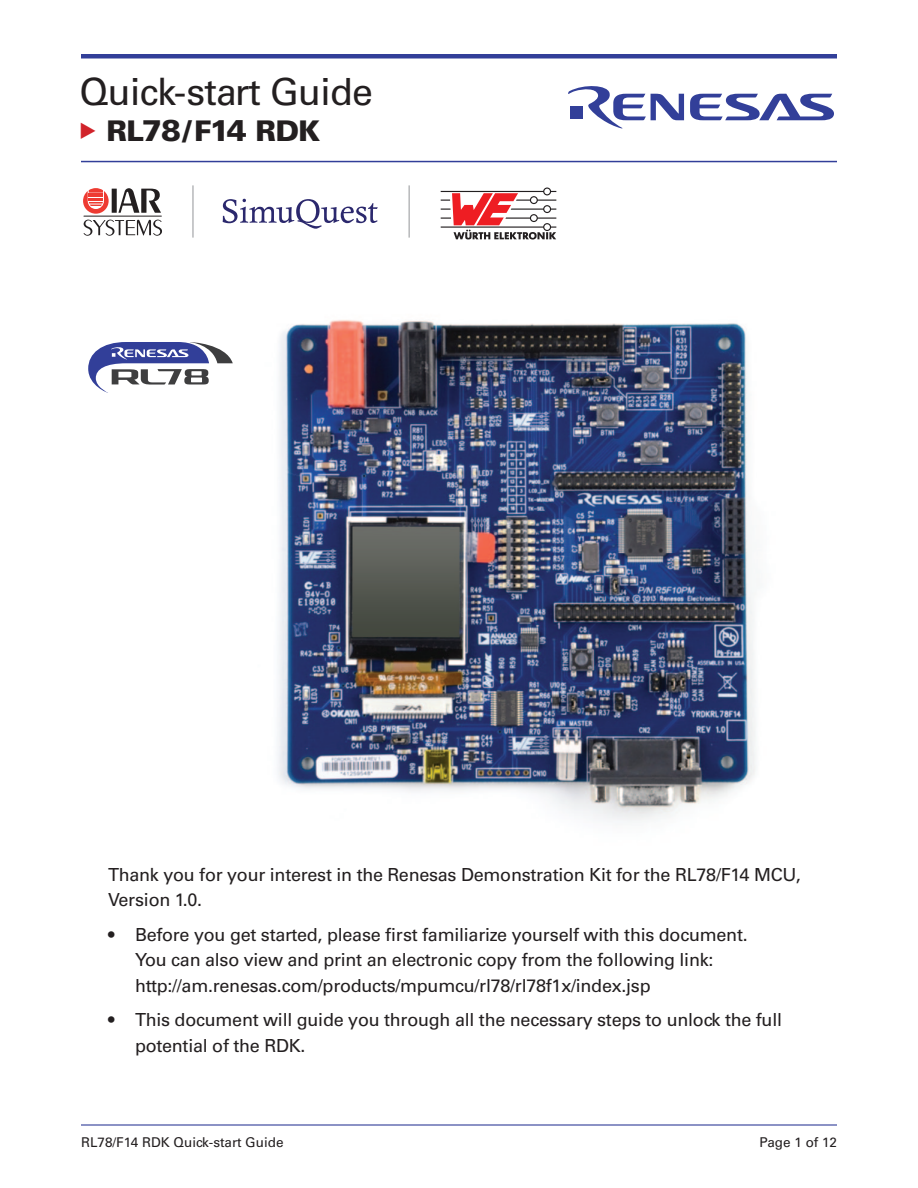
<style>
.page{position:relative;width:918px;height:1188px;background:#fff}
.page>*{position:absolute;margin:0;border:0;box-sizing:border-box;transform-origin:0 0}
.t1{font:37.5px "Univers LT Std";letter-spacing:-.02em;color:#231f20}
.t2{font:900 28.5px "Univers LT Std";color:#231f20}
.TextQuickbigger{font:18px/25.5px "Univers LT Std";letter-spacing:-.015em;color:#231f20}
.t3{font:13.5px "Univers LT Std";color:#231f20}
.s1{font-family:"European Pi Three";font-weight:400;font-size:21px;color:#d1232a}
.s2{font-size:30px}
</style>
<div class="page">
<hr style="left:81px;top:54px;width:756px;height:4px;background:#323f99">
<hr style="left:81px;top:1124px;width:756px;height:2px;background:#323f99">
<hr style="left:81px;top:161px;width:756px;height:1px;background:#323f99">
<svg style="left:690px;top:94px;width:144px;height:26px"></svg>
<svg style="left:568px;top:86px;width:116px;height:42px"></svg>
<div style="left:112px;top:189px;width:5px;height:24px;background:#231f20"></div>
<svg style="left:118px;top:188px;width:43px;height:25px"></svg>
<hr style="left:84px;top:216px;width:77px;height:1px;background:#231f20">
<svg style="left:84px;top:220px;width:78px;height:16px"></svg>
<svg style="left:83px;top:188px;width:26px;height:26px"></svg>
<svg style="left:223px;top:199px;width:155px;height:30px"></svg>
<svg style="left:441px;top:188px;width:115px;height:52px"></svg>
<hr style="left:193px;top:185px;width:1px;height:53px;background:#939598">
<hr style="left:409px;top:185px;width:1px;height:53px;background:#939598">
<img style="left:277px;top:320px;width:479px;height:502px">
<svg style="left:88px;top:342px;width:145px;height:51px"></svg>
<h1 class="t1" style="left:80px;top:69px;width:295px">Quick-start Guide</h1>
<h2 class="t2" style="left:80px;top:113px;width:242px"><span class="s1">E</span> RL<span class="s2">78/</span>F<span class="s2">14</span> RDK</h2>
<p class="TextQuickbigger" style="left:108px;top:862px;width:694px">Thank you for your interest in the Renesas Demonstration Kit for the RL78/F14 MCU,<br>Version 1.0.</p>
<p class="TextQuickbigger" style="left:135px;top:922px;width:614px;text-indent:-27px">• Before you get started, please first familiarize yourself with this document.<br>You can also view and print an electronic copy from the following link: http://am.renesas.com/products/mpumcu/rl78/rl78f1x/index.jsp</p>
<p class="TextQuickbigger" style="left:135px;top:1007px;width:649px;text-indent:-27px">• This document will guide you through all the necessary steps to unlock the full potential of the RDK.</p>
<p class="t3" style="left:81px;top:1135px;width:204px">RL78/F14 RDK Quick-start Guide</p>
<p class="t3" style="left:760px;top:1135px;width:79px">Page 1 of 12</p>
</div>
